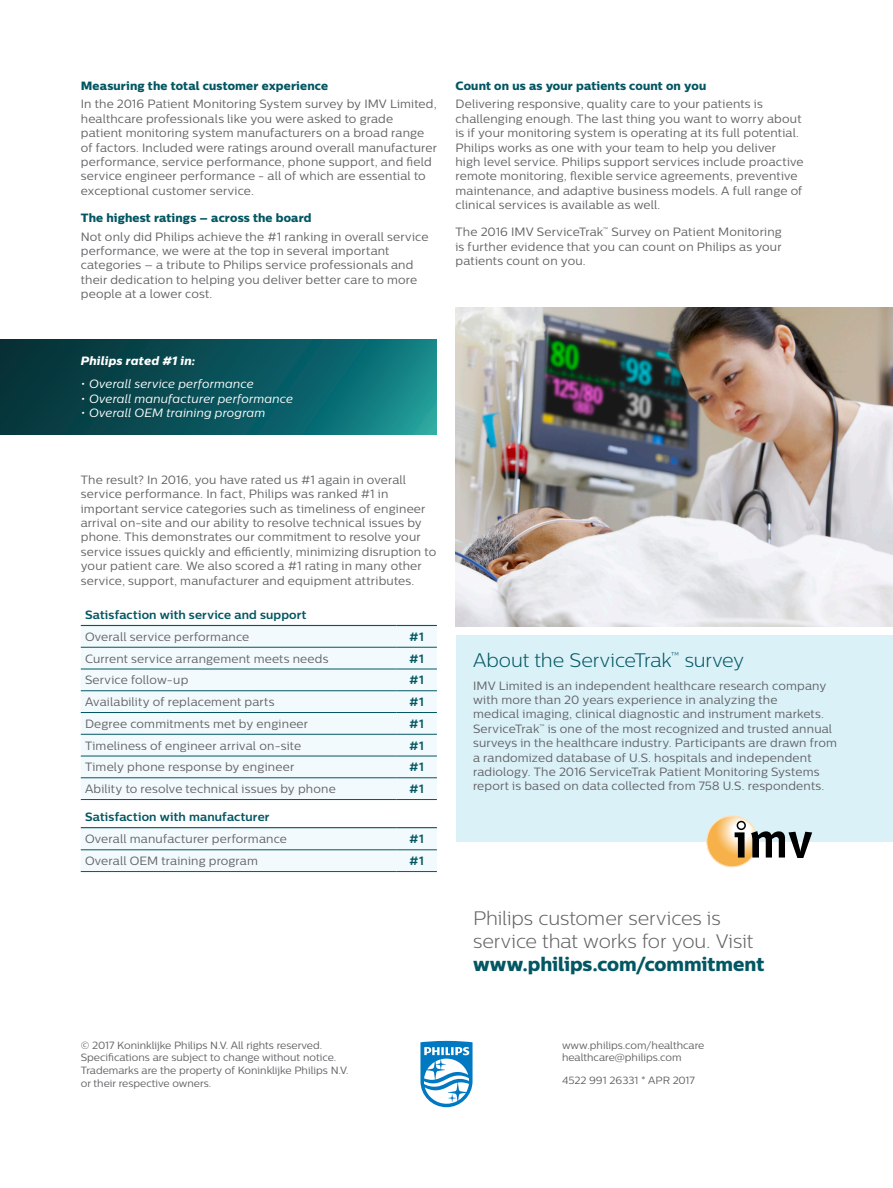
<style>
.page{position:relative;width:893px;height:1188px;background:#fff}
.page>*{position:absolute;margin:0;border:0;box-sizing:border-box;transform-origin:0 0}
._03_Introduction{font:300 19.5px/23.4px "Centrale Sans";letter-spacing:-.005em;color:#636366}
._02_Body_Heading_Lar{font:300 19.5px "Centrale Sans";letter-spacing:-.005em;color:#035762}
._01_Body_Copy{font:12px/14.4px "Centrale Sans";letter-spacing:.015em;color:#636366}
._06_Table_Body{font:12px "Centrale Sans";letter-spacing:.015em;color:#636366}
._02_Body_Heading_Sma{font:12px "Centrale Sans X Bold";letter-spacing:.01em;color:#035762}
.t1{font:italic 12px "Centrale Sans";letter-spacing:.015em;color:#fff}
._06_Table_Section{font:700 12px "Centrale Sans";letter-spacing:.015em;color:#035762}
._06_Table_Body_-_Rig{font:700 12px "Centrale Sans";color:#035762}
._04_Callout_Small{font:italic 12px "Centrale Sans X Bold";letter-spacing:.015em;color:#fff}
._99_Footer_Copy{font:10.5px/12.6px "Centrale Sans";color:#636366}
.s1{font-family:"Centrale Sans X Bold";font-weight:400;color:#035762}
</style>
<div class="page">
<svg style="left:81px;top:626px;width:356px;height:245px;fill:#f2fafd"></svg>
<hr style="left:81px;top:625px;width:315px;height:1px;background:#035762">
<hr style="left:396px;top:625px;width:41px;height:1px;background:#035762">
<hr style="left:81px;top:647px;width:315px;height:1px;background:#035762">
<hr style="left:396px;top:647px;width:41px;height:1px;background:#035762">
<hr style="left:81px;top:669px;width:315px;height:1px;background:#035762">
<hr style="left:396px;top:669px;width:41px;height:1px;background:#035762">
<hr style="left:81px;top:691px;width:315px;height:1px;background:#035762">
<hr style="left:396px;top:691px;width:41px;height:1px;background:#035762">
<hr style="left:81px;top:712px;width:315px;height:1px;background:#035762">
<hr style="left:396px;top:712px;width:41px;height:1px;background:#035762">
<hr style="left:81px;top:734px;width:315px;height:1px;background:#035762">
<hr style="left:396px;top:734px;width:41px;height:1px;background:#035762">
<hr style="left:81px;top:756px;width:315px;height:1px;background:#035762">
<hr style="left:396px;top:756px;width:41px;height:1px;background:#035762">
<hr style="left:81px;top:778px;width:315px;height:1px;background:#035762">
<hr style="left:396px;top:778px;width:41px;height:1px;background:#035762">
<hr style="left:81px;top:850px;width:315px;height:1px;background:#035762">
<hr style="left:396px;top:850px;width:41px;height:1px;background:#035762">
<hr style="left:81px;top:799px;width:315px;height:1px;background:#035762">
<hr style="left:396px;top:799px;width:41px;height:1px;background:#035762">
<hr style="left:81px;top:827px;width:315px;height:1px;background:#035762">
<hr style="left:396px;top:827px;width:41px;height:1px;background:#035762">
<hr style="left:81px;top:871px;width:315px;height:1px;background:#035762">
<hr style="left:396px;top:871px;width:41px;height:1px;background:#035762">
<img style="left:455px;top:308px;width:438px;height:319px">
<div style="left:456px;top:635px;width:437px;height:206px;background:#daf1f8"></div>
<svg style="left:706px;top:816px;width:106px;height:51px"></svg>
<svg style="left:420px;top:1041px;width:52px;height:66px"></svg>
<svg style="left:0;top:339px;width:437px;height:95px;background:#0b575d"></svg>
<p class="_02_Body_Heading_Sma" style="left:81px;top:78px;width:249px">Measuring the total customer experience</p>
<p class="_01_Body_Copy" style="left:81px;top:97px;width:358px">In the 2016 Patient Monitoring System survey by IMV Limited, healthcare professionals like you were asked to grade patient monitoring system manufacturers on a broad range of factors. Included were ratings around overall manufacturer performance, service performance, phone support, and field service engineer performance - all of which are essential to exceptional customer service.</p>
<p class="_02_Body_Heading_Sma" style="left:81px;top:210px;width:232px">The highest ratings – across the board</p>
<p class="_01_Body_Copy" style="left:81px;top:229px;width:349px">Not only did Philips achieve the #1 ranking in overall service performance, we were at the top in several important categories – a tribute to Philips service professionals and their dedication to helping you deliver better care to more people at a lower cost.</p>
<p class="_02_Body_Heading_Sma" style="left:455px;top:78px;width:252px">Count on us as your patients count on you</p>
<p class="_01_Body_Copy" style="left:455px;top:97px;width:350px">Delivering responsive, quality care to your patients is challenging enough. The last thing you want to worry about is if your monitoring system is operating at its full potential.<br>Philips works as one with your team to help you deliver high level service. Philips support services include proactive remote monitoring, flexible service agreements, preventive maintenance, and adaptive business models. A full range of clinical services is available as well.</p>
<p class="_01_Body_Copy" style="left:455px;top:225px;width:328px;text-align:justify">The 2016 IMV ServiceTrak<sup>™</sup> Survey on Patient Monitoring is further evidence that you can count on Philips as your patients count on you.</p>
<p class="_04_Callout_Small" style="left:81px;top:354px;width:116px">Philips rated #1 in:</p>
<p class="t1" style="left:81px;top:377px;width:174px">• Overall service performance</p>
<p class="t1" style="left:81px;top:391px;width:214px">• Overall manufacturer performance</p>
<p class="t1" style="left:81px;top:406px;width:186px">• Overall OEM training program</p>
<p class="_01_Body_Copy" style="left:81px;top:472px;width:357px">The result? In 2016, you have rated us #1 again in overall service performance. In fact, Philips was ranked #1 in important service categories such as timeliness of engineer arrival on-site and our ability to resolve technical issues by phone. This demonstrates our commitment to resolve your service issues quickly and efficiently, minimizing disruption to your patient care. We also scored a #1 rating in many other service, support, manufacturer and equipment attributes.</p>
<p class="_06_Table_Section" style="left:85px;top:608px;width:223px">Satisfaction with service and support</p>
<p class="_06_Table_Body" style="left:85px;top:630px;width:166px">Overall service performance</p>
<p class="_06_Table_Body_-_Rig" style="left:409px;top:629px;width:16px">#1</p>
<p class="_06_Table_Body" style="left:85px;top:651px;width:245px">Current service arrangement meets needs</p>
<p class="_06_Table_Body_-_Rig" style="left:409px;top:651px;width:16px">#1</p>
<p class="_06_Table_Body" style="left:85px;top:673px;width:105px">Service follow-up</p>
<p class="_06_Table_Body_-_Rig" style="left:409px;top:673px;width:16px">#1</p>
<p class="_06_Table_Body" style="left:85px;top:695px;width:191px">Availability of replacement parts</p>
<p class="_06_Table_Body_-_Rig" style="left:409px;top:695px;width:16px">#1</p>
<p class="_06_Table_Body" style="left:85px;top:717px;width:225px">Degree commitments met by engineer</p>
<p class="_06_Table_Body_-_Rig" style="left:409px;top:716px;width:16px">#1</p>
<p class="_06_Table_Body" style="left:85px;top:739px;width:218px">Timeliness of engineer arrival on-site</p>
<p class="_06_Table_Body_-_Rig" style="left:409px;top:738px;width:16px">#1</p>
<p class="_06_Table_Body" style="left:85px;top:760px;width:211px">Timely phone response by engineer</p>
<p class="_06_Table_Body_-_Rig" style="left:409px;top:760px;width:16px">#1</p>
<p class="_06_Table_Body" style="left:85px;top:782px;width:252px">Ability to resolve technical issues by phone</p>
<p class="_06_Table_Body_-_Rig" style="left:409px;top:782px;width:16px">#1</p>
<p class="_06_Table_Section" style="left:85px;top:810px;width:186px">Satisfaction with manufacturer</p>
<p class="_06_Table_Body" style="left:85px;top:832px;width:203px">Overall manufacturer performance</p>
<p class="_06_Table_Body_-_Rig" style="left:409px;top:832px;width:16px">#1</p>
<p class="_06_Table_Body" style="left:85px;top:854px;width:174px">Overall OEM training program</p>
<p class="_06_Table_Body_-_Rig" style="left:409px;top:854px;width:16px">#1</p>
<p class="_02_Body_Heading_Lar" style="left:473px;top:649px;width:273px">About the ServiceTrak<sup>™</sup> survey</p>
<p class="_01_Body_Copy" style="left:473px;top:678px;width:365px">IMV Limited is an independent healthcare research company with more than 20 years experience in analyzing the<br>medical imaging, clinical diagnostic and instrument markets.<br>ServiceTrak<sup>™</sup> is one of the most recognized and trusted annual surveys in the healthcare industry. Participants are drawn from a randomized database of U.S. hospitals and independent radiology. The 2016 ServiceTrak Patient Monitoring Systems report is based on data collected from 758 U.S. respondents.</p>
<p class="_03_Introduction" style="left:473px;top:906px;width:293px">Philips customer services is service that works for you. Visit <span class="s1">www.philips.com/commitment</span></p>
<p class="_99_Footer_Copy" style="left:81px;top:1039px;width:269px">© 2017 Koninklijke Philips N.V. All rights reserved.<br>Specifications are subject to change without notice.<br>Trademarks are the property of Koninklijke Philips N.V. or their respective owners.</p>
<p class="_99_Footer_Copy" style="left:562px;top:1039px;width:144px">www.philips.com/healthcare healthcare@philips.com</p>
<p class="_99_Footer_Copy" style="left:562px;top:1074px;width:135px">4522 991 26331 * APR 2017</p>
</div>
